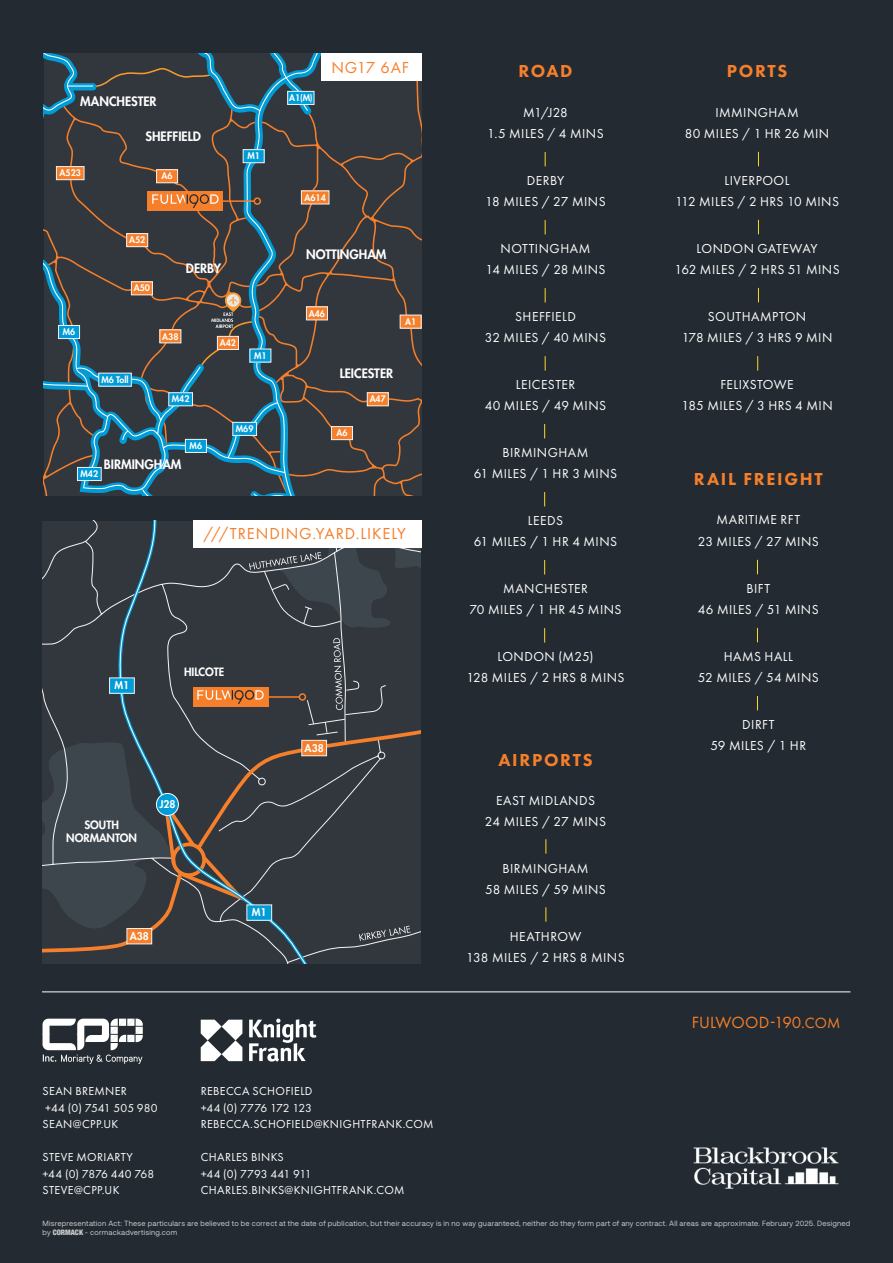
<style>
.page{position:relative;width:893px;height:1263px;background:#232a31}
.page>*{position:absolute;margin:0;border:0;box-sizing:border-box;transform-origin:0 0}
.t1{font:800 18px "Futura PT";letter-spacing:.09em;color:#f57f2a}
.t2{font:16.8px "Futura PT";color:#f57f2a}
.t3{font:16.5px "Futura PT";letter-spacing:.055em;color:#f57f2a}
.t4{font:13.5px/21px "Futura PT";letter-spacing:.03em;color:#fff;text-align:center}
.t5{font:800 12.6px "Futura LT Pro";color:#fff}
.t6{font:12px/16.5px "Futura PT";letter-spacing:.03em;color:#fff}
.t7{font:800 11.1px/13.4px "Futura LT Pro";color:#fff;text-align:center}
.t8{font:800 10.5px "Futura LT Pro";color:#fff}
.t9{font:800 8.85px "Futura LT Pro";color:#fff}
.t10{font:7.5px/9px "Aeonik";letter-spacing:.03em;color:#fff}
.s1{font-size:15.45px}
.s2{font-family:"Helvetica Neue";font-weight:900;font-stretch:condensed}
</style>
<div class="page">
<svg style="left:43px;top:941px;width:72px;height:22px"></svg>
<svg style="left:118px;top:941px;width:224px;height:22px"></svg>
<div style="left:127px;top:928px;width:25px;height:16px;background:#f57f2a"></div>
<svg style="left:43px;top:521px;width:378px;height:420px"></svg>
<svg style="left:44px;top:53px;width:377px;height:442px;fill:#32373e"></svg>
<div style="left:243px;top:150px;width:21px;height:13px;background:#009cd8"></div>
<div style="left:243px;top:149px;width:21px;height:14px;border:1px solid #f1f1f2"></div>
<div style="left:250px;top:349px;width:21px;height:13px;background:#009cd8"></div>
<div style="left:185px;top:439px;width:21px;height:13px;background:#009cd8"></div>
<div style="left:185px;top:439px;width:22px;height:14px;border:1px solid #f1f1f2"></div>
<div style="left:233px;top:422px;width:24px;height:13px;background:#009cd8"></div>
<div style="left:232px;top:422px;width:25px;height:14px;border:1px solid #f1f1f2"></div>
<div style="left:169px;top:393px;width:24px;height:13px;background:#009cd8"></div>
<div style="left:168px;top:392px;width:25px;height:14px;border:1px solid #f1f1f2"></div>
<div style="left:59px;top:325px;width:21px;height:14px;background:#009cd8"></div>
<div style="left:58px;top:325px;width:22px;height:14px;border:1px solid #f1f1f2"></div>
<div style="left:77px;top:467px;width:24px;height:13px;background:#009cd8"></div>
<div style="left:77px;top:467px;width:25px;height:14px;border:1px solid #f1f1f2"></div>
<div style="left:288px;top:91px;width:26px;height:13px;background:#009cd8"></div>
<div style="left:287px;top:91px;width:27px;height:14px;border:1px solid #f1f1f2"></div>
<div style="left:99px;top:373px;width:32px;height:13px;background:#009cd8"></div>
<div style="left:98px;top:373px;width:34px;height:13px;border:1px solid #f1f1f2"></div>
<div style="left:306px;top:307px;width:21px;height:13px;background:#f57f2a"></div>
<div style="left:306px;top:306px;width:22px;height:14px;border:1px solid #f1f1f2"></div>
<div style="left:400px;top:315px;width:21px;height:13px;background:#f57f2a"></div>
<div style="left:367px;top:393px;width:21px;height:13px;background:#f57f2a"></div>
<div style="left:367px;top:392px;width:22px;height:14px;border:1px solid #f1f1f2"></div>
<div style="left:331px;top:427px;width:21px;height:13px;background:#f57f2a"></div>
<div style="left:331px;top:426px;width:22px;height:14px;border:1px solid #f1f1f2"></div>
<div style="left:160px;top:330px;width:21px;height:13px;background:#f57f2a"></div>
<div style="left:131px;top:282px;width:21px;height:13px;background:#f57f2a"></div>
<div style="left:131px;top:281px;width:22px;height:14px;border:1px solid #f1f1f2"></div>
<div style="left:127px;top:234px;width:21px;height:13px;background:#f57f2a"></div>
<div style="left:126px;top:233px;width:22px;height:14px;border:1px solid #f1f1f2"></div>
<div style="left:157px;top:170px;width:21px;height:13px;background:#f57f2a"></div>
<div style="left:156px;top:169px;width:22px;height:14px;border:1px solid #f1f1f2"></div>
<div style="left:56px;top:167px;width:28px;height:13px;background:#f57f2a"></div>
<div style="left:56px;top:166px;width:28px;height:14px;border:1px solid #f1f1f2"></div>
<div style="left:301px;top:191px;width:28px;height:13px;background:#f57f2a"></div>
<hr style="left:216px;top:200px;width:38px;height:2px;background:#f57f2a">
<div style="left:254px;top:197px;width:7px;height:8px;border:2px solid #f57f2a;border-radius:50%"></div>
<div style="left:148px;top:191px;width:75px;height:20px;background:#f57f2a"></div>
<svg style="left:152px;top:194px;width:67px;height:14px"></svg>
<hr style="left:42px;top:991px;width:808px;height:1px;background:#fff">
<div style="left:321px;top:53px;width:100px;height:27px;background:#fff"></div>
<div style="left:193px;top:520px;width:228px;height:27px;background:#fff"></div>
<img style="left:693px;top:1147px;width:146px;height:42px">
<svg style="left:545px;top:152px;width:1px;height:14px"></svg>
<svg style="left:545px;top:220px;width:1px;height:14px"></svg>
<svg style="left:545px;top:288px;width:1px;height:15px"></svg>
<svg style="left:544px;top:424px;width:1px;height:14px"></svg>
<svg style="left:544px;top:492px;width:1px;height:14px"></svg>
<svg style="left:544px;top:560px;width:1px;height:14px"></svg>
<svg style="left:544px;top:628px;width:1px;height:14px"></svg>
<svg style="left:545px;top:356px;width:1px;height:15px"></svg>
<svg style="left:545px;top:839px;width:1px;height:15px"></svg>
<svg style="left:545px;top:907px;width:1px;height:15px"></svg>
<svg style="left:758px;top:152px;width:1px;height:14px"></svg>
<svg style="left:758px;top:220px;width:1px;height:14px"></svg>
<svg style="left:758px;top:288px;width:1px;height:14px"></svg>
<svg style="left:757px;top:356px;width:1px;height:15px"></svg>
<svg style="left:757px;top:560px;width:1px;height:14px"></svg>
<svg style="left:757px;top:628px;width:1px;height:14px"></svg>
<svg style="left:757px;top:696px;width:1px;height:14px"></svg>
<svg style="left:199px;top:292px;width:58px;height:78px"></svg>
<svg style="left:43px;top:1018px;width:100px;height:46px"></svg>
<svg style="left:201px;top:1020px;width:41px;height:41px"></svg>
<svg style="left:249px;top:1018px;width:67px;height:44px"></svg>
<p class="t5" style="left:80px;top:92px;width:78px">MANCHESTER</p>
<p class="t9" style="left:60px;top:166px;width:23px">A523</p>
<p class="t5" style="left:145px;top:127px;width:57px">SHEFFIELD</p>
<p class="t9" style="left:162px;top:169px;width:13px">A6</p>
<p class="t9" style="left:247px;top:149px;width:14px">M1</p>
<p class="t9" style="left:63px;top:325px;width:14px">M6</p>
<p class="t9" style="left:129px;top:233px;width:18px">A52</p>
<p class="t9" style="left:134px;top:281px;width:18px">A50</p>
<p class="t5" style="left:186px;top:259px;width:37px">DERBY</p>
<p class="t9" style="left:101px;top:373px;width:29px">M6 Toll</p>
<p class="t9" style="left:162px;top:329px;width:18px">A38</p>
<p class="t9" style="left:172px;top:392px;width:19px">M42</p>
<p class="t9" style="left:190px;top:439px;width:14px">M6</p>
<p class="t9" style="left:220px;top:336px;width:18px">A42</p>
<p class="t9" style="left:254px;top:349px;width:14px">M1</p>
<p class="t9" style="left:236px;top:422px;width:19px">M69</p>
<p class="t5" style="left:104px;top:455px;width:79px">BIRMINGHAM</p>
<p class="t9" style="left:81px;top:467px;width:19px">M42</p>
<p class="t9" style="left:289px;top:91px;width:25px">A1(M)</p>
<p class="t3" style="left:331px;top:57px;width:79px">NG17 6AF</p>
<p class="t9" style="left:305px;top:191px;width:23px">A614</p>
<p class="t5" style="left:306px;top:245px;width:82px">NOTTINGHAM</p>
<p class="t9" style="left:309px;top:307px;width:18px">A46</p>
<p class="t9" style="left:405px;top:315px;width:13px">A1</p>
<p class="t5" style="left:340px;top:364px;width:55px">LEICESTER</p>
<p class="t9" style="left:336px;top:426px;width:13px">A6</p>
<p class="t9" style="left:370px;top:392px;width:18px">A47</p>
<p class="t3" style="left:203px;top:524px;width:204px">///TRENDING.YARD.LIKELY</p>
<p class="t8" style="left:115px;top:677px;width:16px">M1</p>
<p class="t7" style="left:184px;top:665px;width:42px">HILCOTE</p>
<p class="t7" style="left:66px;top:817px;width:72px">SOUTH<br>NORMANTON</p>
<p class="t8" style="left:159px;top:796px;width:18px">J28</p>
<p class="t8" style="left:130px;top:928px;width:21px">A38</p>
<p class="t8" style="left:252px;top:904px;width:16px">M1</p>
<p class="t8" style="left:305px;top:740px;width:21px">A38</p>
<h1 class="t1" style="left:518px;top:60px;width:56px">ROAD</h1>
<p class="t4" style="left:487px;top:102px;width:118px">M1/J28<br>1.5 MILES / 4 MINS</p>
<p class="t4" style="left:485px;top:170px;width:122px">DERBY<br>18 MILES / 27 MINS</p>
<p class="t4" style="left:485px;top:238px;width:122px">NOTTINGHAM<br>14 MILES / 28 MINS</p>
<p class="t4" style="left:485px;top:306px;width:123px">SHEFFIELD<br>32 MILES / 40 MINS</p>
<p class="t4" style="left:485px;top:374px;width:123px">LEICESTER<br>40 MILES / 49 MINS</p>
<p class="t4" style="left:474px;top:442px;width:145px">BIRMINGHAM<br>61 MILES / 1 HR 3 MINS</p>
<p class="t4" style="left:474px;top:510px;width:145px">LEEDS<br>61 MILES / 1 HR 4 MINS</p>
<p class="t4" style="left:469px;top:578px;width:154px">MANCHESTER<br>70 MILES / 1 HR 45 MINS</p>
<p class="t4" style="left:466px;top:646px;width:160px">LONDON (M25)<br>128 MILES / 2 HRS 8 MINS</p>
<p class="t7" style="left:500px;top:542px;width:60px">HUTHWAITE</p>
<h1 class="t1" style="left:498px;top:748px;width:96px">AIRPORTS</h1>
<p class="t4" style="left:485px;top:790px;width:123px">EAST MIDLANDS<br>24 MILES / 27 MINS</p>
<p class="t4" style="left:485px;top:858px;width:122px">BIRMINGHAM<br>58 MILES / 59 MINS</p>
<p class="t4" style="left:466px;top:926px;width:160px">HEATHROW<br>138 MILES / 2 HRS 8 MINS</p>
<p class="t6" style="left:43px;top:1083px;width:116px">SEAN BREMNER<br>+44 (0) 7541 505 980<br>SEAN@CPP.UK</p>
<p class="t6" style="left:43px;top:1149px;width:113px">STEVE MORIARTY +44 (0) 7876 440 768<br>STEVE@CPP.UK</p>
<p class="t6" style="left:201px;top:1083px;width:234px">REBECCA SCHOFIELD<br>+44 (0) 7776 172 123<br>REBECCA.SCHOFIELD@KNIGHTFRANK.COM</p>
<p class="t6" style="left:201px;top:1149px;width:205px">CHARLES BINKS<br>+44 (0) 7793 441 911<br>CHARLES.BINKS@KNIGHTFRANK.COM</p>
<h1 class="t1" style="left:727px;top:60px;width:62px">PORTS</h1>
<p class="t4" style="left:685px;top:102px;width:146px">IMMINGHAM<br>80 MILES / 1 HR 26 MIN</p>
<p class="t4" style="left:675px;top:170px;width:165px">LIVERPOOL<br>112 MILES / 2 HRS 10 MINS</p>
<p class="t4" style="left:674px;top:238px;width:167px">LONDON GATEWAY<br>162 MILES / 2 HRS 51 MINS</p>
<p class="t4" style="left:682px;top:306px;width:152px">SOUTHAMPTON<br>178 MILES / 3 HRS 9 MIN</p>
<p class="t4" style="left:681px;top:374px;width:153px">FELIXSTOWE<br>185 MILES / 3 HRS 4 MIN</p>
<h1 class="t1" style="left:694px;top:468px;width:130px">RAIL FREIGHT</h1>
<p class="t4" style="left:698px;top:509px;width:122px">MARITIME RFT<br>23 MILES / 27 MINS</p>
<p class="t4" style="left:698px;top:577px;width:122px">BIFT<br>46 MILES / 51 MINS</p>
<p class="t4" style="left:698px;top:645px;width:122px">HAMS HALL<br>52 MILES / 54 MINS</p>
<p class="t4" style="left:710px;top:713px;width:97px">DIRFT<br>59 MILES / 1 HR</p>
<p class="t2" style="left:692px;top:1013px;width:150px">FULWOOD-190.<span class="s1">COM</span></p>
<p class="t10" style="left:43px;top:1218px;width:809px">Misrepresentation Act: These particulars are believed to be correct at the date of publication, but their accuracy is in no way guaranteed, neither do they form part of any contract. All areas are approximate. February 2025. Designed by <span class="s2">CORMACK</span> - cormackadvertising.com</p>
</div>
